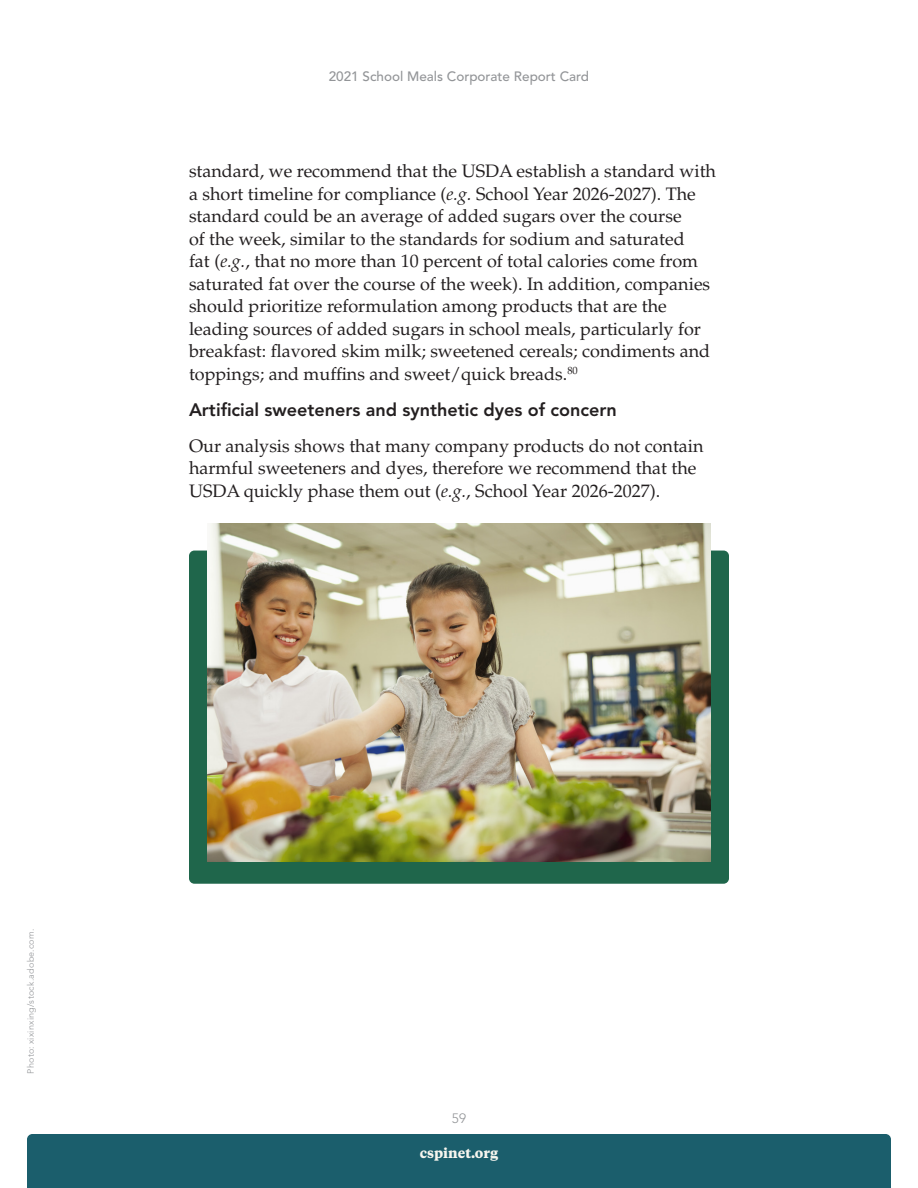
<style>
.page{position:relative;width:918px;height:1188px;background:#fff}
.page>*{position:absolute;margin:0;border:0;box-sizing:border-box;transform-origin:0 0}
.Main_Text{font:18px/22.5px "Palatino LT Std";color:#231f20}
.Second_Subhead{font:800 18px "Avenir LT Std";color:#231f20}
.t1{font:500 13.5px "Avenir LT Std";color:#939598}
.t2{font:700 13.5px "Tiempos Text";color:#f7f6ef}
.t3{font:300 13.5px "Avenir LT Std";color:#939598}
.Photo_credit{font:300 9px "Avenir LT Std";letter-spacing:.03em;color:#939598}
.s1{font-style:italic}
</style>
<div class="page">
<div style="left:27px;top:1134px;width:864px;height:54px;background:#1b5e6c"></div>
<div style="left:189px;top:551px;width:540px;height:333px;background:#1f664b;border-radius:5px"></div>
<img style="left:208px;top:524px;width:502px;height:337px">
<p class="t1" style="left:329px;top:68px;width:262px">2021 School Meals Corporate Report Card</p>
<p class="Main_Text" style="left:189px;top:160px;width:529px">standard, we recommend that the USDA establish a standard with a short timeline for compliance (<span class="s1">e.g.</span> School Year 2026-2027). The standard could be an average of added sugars over the course<br>of the week, similar to the standards for sodium and saturated<br>fat (<span class="s1">e.g.</span>, that no more than 10 percent of total calories come from saturated fat over the course of the week). In addition, companies should prioritize reformulation among products that are the leading sources of added sugars in school meals, particularly for breakfast: flavored skim milk; sweetened cereals; condiments and toppings; and muffins and sweet/quick breads.<sup>80</sup></p>
<p class="Second_Subhead" style="left:189px;top:399px;width:429px">Artificial sweeteners and synthetic dyes of concern</p>
<p class="Main_Text" style="left:189px;top:435px;width:516px">Our analysis shows that many company products do not contain harmful sweeteners and dyes, therefore we recommend that the<br>USDA quickly phase them out (<span class="s1">e.g.</span>, School Year 2026-2027).</p>
<p class="Photo_credit" style="left:25px;top:1074px;width:146px;rotate:-90deg">Photo: xixinxing/stock.adobe.com.</p>
<p class="t3" style="left:452px;top:1111px;width:16px">59</p>
<p class="t2" style="left:420px;top:1143px;width:80px">cspinet.org</p>
</div>
